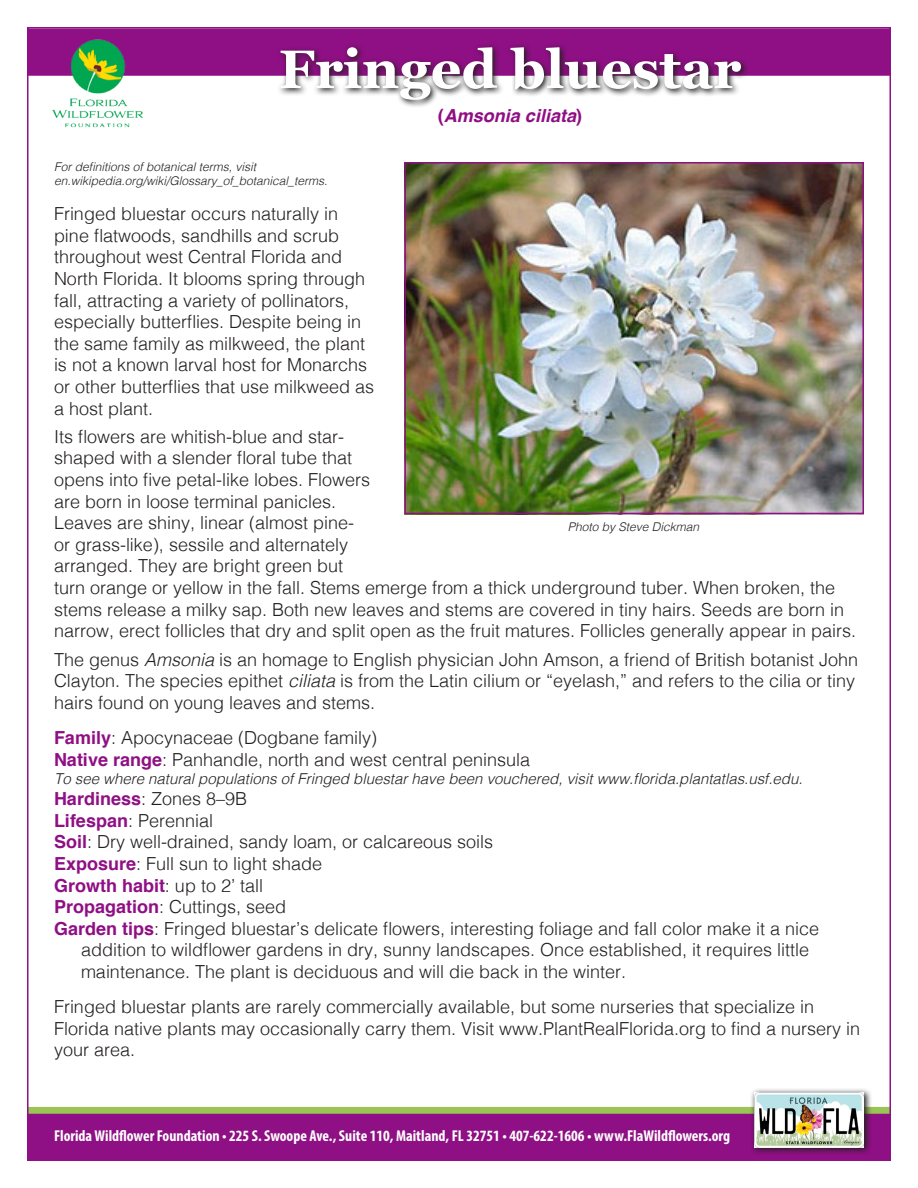
<style>
.page{position:relative;width:918px;height:1188px;background:#fff}
.page>*{position:absolute;margin:0;border:0;box-sizing:border-box;transform-origin:0 0}
.t1{font:700 54px "Georgia";color:#fff}
.t2{font:300 18px/21.6px "Helvetica";color:#231f20}
.t3{font:700 18px "Helvetica";color:#8f0f84}
.t4{font:italic 700 18px "Helvetica";color:#8f0f84}
.t5{font:700 condensed 15.75px "Myriad Pro";color:#fff}
.t6{font:italic 300 15px "Helvetica";color:#231f20}
.t7{font:italic 300 12px/14.4px "Helvetica";color:#231f20}
.s1{font-style:normal}
.s2{font-style:italic}
.s3{font-weight:700;color:#8f0f84}
.s4{font-weight:300;color:#231f20}
</style>
<div class="page">
<div style="left:27px;top:1107px;width:864px;height:7px;background:#9ac456"></div>
<div style="left:27px;top:1114px;width:864px;height:47px;background:#8f0f84"></div>
<div style="left:27px;top:28px;width:864px;height:48px;background:#8f0f84;border:2px solid #8f0f84"></div>
<svg style="left:750px;top:1089px;width:122px;height:65px"></svg>
<img style="left:754px;top:1092px;width:110px;height:55px">
<img style="left:47px;top:28px;width:102px;height:100px">
<svg style="left:277px;top:45px;width:472px;height:62px"></svg>
<img style="left:407px;top:165px;width:454px;height:346px">
<div style="left:404px;top:162px;width:460px;height:352px;border:2px solid #8f0f84"></div>
<p class="t1" style="left:279px;top:29px;width:464px">Fringed bluestar</p>
<p class="t4" style="left:438px;top:100px;width:146px"><span class="s1">(</span>Amsonia ciliata<span class="s1">)</span></p>
<p class="t7" style="left:54px;top:158px;width:275px">For definitions of botanical terms, visit en.wikipedia.org/wiki/Glossary_of_botanical_terms.</p>
<p class="t2" style="left:54px;top:202px;width:322px">Fringed bluestar occurs naturally in pine flatwoods, sandhills and scrub throughout west Central Florida and North Florida. It blooms spring through fall, attracting a variety of pollinators, especially butterflies. Despite being in the same family as milkweed, the plant is not a known larval host for Monarchs or other butterflies that use milkweed as a host plant.</p>
<p class="t2" style="left:54px;top:424px;width:804px">Its flowers are whitish-blue and star-<br>shaped with a slender floral tube that<br>opens into five petal-like lobes. Flowers<br>are born in loose terminal panicles.<br>Leaves are shiny, linear (almost pine-<br>or grass-like), sessile and alternately<br>arranged. They are bright green but<br>turn orange or yellow in the fall. Stems emerge from a thick underground tuber. When broken, the stems release a milky sap. Both new leaves and stems are covered in tiny hairs. Seeds are born in narrow, erect follicles that dry and split open as the fruit matures. Follicles generally appear in pairs.</p>
<p class="t2" style="left:54px;top:647px;width:806px">The genus <span class="s2">Amsonia</span> is an homage to English physician John Amson, a friend of British botanist John<br>Clayton. The species epithet <span class="s2">ciliata</span> is from the Latin cilium or “eyelash,” and refers to the cilia or tiny hairs found on young leaves and stems.</p>
<p class="t2" style="left:54px;top:725px;width:325px"><span class="s3">Family</span>: Apocynaceae (Dogbane family)</p>
<p class="t2" style="left:54px;top:747px;width:478px"><span class="s3">Native range</span>: Panhandle, north and west central peninsula</p>
<p class="t6" style="left:54px;top:765px;width:750px">To see where natural populations of Fringed bluestar have been vouchered, visit www.florida.plantatlas.usf.edu.</p>
<p class="t2" style="left:54px;top:787px;width:195px"><span class="s3">Hardiness</span>: Zones 8–9B</p>
<p class="t2" style="left:54px;top:808px;width:161px"><span class="s3">Lifespan</span>: Perennial</p>
<p class="t2" style="left:54px;top:830px;width:441px"><span class="s3">Soil</span>: Dry well-drained, sandy loam, or calcareous soils</p>
<p class="t2" style="left:54px;top:851px;width:270px"><span class="s3">Exposure</span>: Full sun to light shade</p>
<p class="t3" style="left:54px;top:871px;width:211px">Growth habit<span class="s4">: up to 2’ tall</span></p>
<p class="t2" style="left:54px;top:895px;width:234px"><span class="s3">Propagation</span>: Cuttings, seed</p>
<p class="t2" style="left:81px;top:916px;width:740px;text-indent:-27px"><span class="s3">Garden tips</span>: Fringed bluestar’s delicate flowers, interesting foliage and fall color make it a nice addition to wildflower gardens in dry, sunny landscapes. Once established, it requires little maintenance. The plant is deciduous and will die back in the winter.</p>
<p class="t2" style="left:54px;top:995px;width:808px">Fringed bluestar plants are rarely commercially available, but some nurseries that specialize in<br>Florida native plants may occasionally carry them. Visit www.PlantRealFlorida.org to find a nursery in your area.</p>
<p class="t7" style="left:568px;top:519px;width:133px">Photo by Steve Dickman</p>
<p class="t5" style="left:54px;top:1126px;width:678px">Florida Wildflower Foundation • 225 S. Swoope Ave., Suite 110, Maitland, FL 32751 • 407-622-1606 • www.FlaWildflowers.org</p>
</div>
